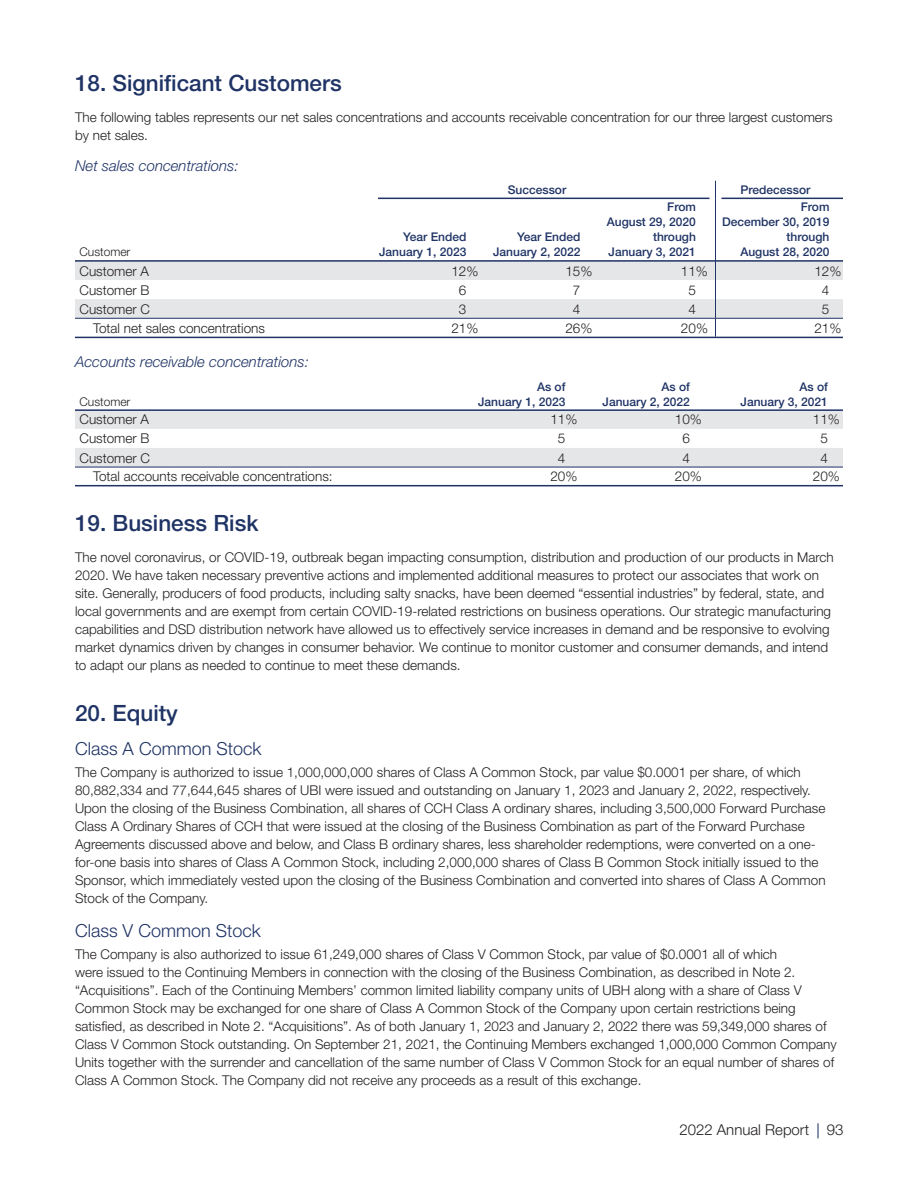
<style>
.page{position:relative;width:918px;height:1188px;background:#fff}
.page>*{position:absolute;margin:0;border:0;box-sizing:border-box;transform-origin:0 0}
.t1{font:500 22.5px "Helvetica Neue LT Std";color:#1f3365}
.t2{font:300 18px "Helvetica Neue LT Std";color:#1f3365}
.t3{font:italic 300 15px "Helvetica Neue LT Std";color:#1f3365}
.t4{font:300 15px "Helvetica Neue LT Std";color:#231f20}
.t5{font:300 13.5px/18px "Helvetica Neue LT Std";color:#231f20}
.t6{font:500 12px/15px "Helvetica Neue LT Std";color:#1f3365;text-align:right}
.t7{font:300 12px "Helvetica Neue LT Std";color:#231f20}
</style>
<div class="page">
<svg style="left:817px;top:1123px;width:2px;height:15px"></svg>
<svg style="left:75px;top:262px;width:768px;height:56px;fill:#e5e6e8"></svg>
<hr style="left:75px;top:260px;width:519px;height:2px;background:#1f3365">
<hr style="left:606px;top:260px;width:109px;height:2px;background:#1f3365">
<hr style="left:716px;top:260px;width:127px;height:2px;background:#1f3365">
<hr style="left:75px;top:337px;width:519px;height:1px;background:#1f3365">
<hr style="left:606px;top:337px;width:237px;height:1px;background:#1f3365">
<hr style="left:75px;top:318px;width:519px;height:1px;background:#1f3365">
<hr style="left:606px;top:318px;width:237px;height:1px;background:#1f3365">
<hr style="left:606px;top:198px;width:104px;height:1px;background:#1f3365">
<hr style="left:722px;top:198px;width:121px;height:1px;background:#1f3365">
<hr style="left:378px;top:198px;width:216px;height:1px;background:#1f3365">
<svg style="left:594px;top:260px;width:12px;height:2px"></svg>
<svg style="left:594px;top:318px;width:12px;height:1px"></svg>
<svg style="left:594px;top:337px;width:12px;height:1px"></svg>
<svg style="left:715px;top:181px;width:1px;height:17px"></svg>
<hr style="left:715px;top:198px;width:1px;height:63px;background:#1f3365">
<svg style="left:715px;top:261px;width:1px;height:76px"></svg>
<svg style="left:594px;top:198px;width:12px;height:1px"></svg>
<svg style="left:75px;top:411px;width:768px;height:56px;fill:#e5e6e8"></svg>
<hr style="left:75px;top:409px;width:630px;height:2px;background:#1f3365">
<hr style="left:723px;top:409px;width:120px;height:2px;background:#1f3365">
<hr style="left:75px;top:485px;width:630px;height:1px;background:#1f3365">
<hr style="left:723px;top:485px;width:120px;height:1px;background:#1f3365">
<hr style="left:75px;top:467px;width:630px;height:1px;background:#1f3365">
<hr style="left:723px;top:467px;width:120px;height:1px;background:#1f3365">
<svg style="left:705px;top:409px;width:18px;height:2px"></svg>
<svg style="left:705px;top:467px;width:18px;height:1px"></svg>
<svg style="left:705px;top:485px;width:18px;height:1px"></svg>
<h1 class="t1" style="left:75px;top:75px;width:268px">18. Significant Customers</h1>
<p class="t5" style="left:75px;top:109px;width:759px">The following tables represents our net sales concentrations and accounts receivable concentration for our three largest customers by net sales.</p>
<p class="t3" style="left:75px;top:160px;width:165px">Net sales concentrations:</p>
<p class="t6" style="left:508px;top:183px;width:60px">Successor</p>
<p class="t6" style="left:741px;top:183px;width:71px">Predecessor</p>
<p class="t7" style="left:80px;top:248px;width:52px">Customer</p>
<p class="t6" style="left:379px;top:231px;width:89px">Year Ended<br>January 1, 2023</p>
<p class="t6" style="left:493px;top:231px;width:89px">Year Ended<br>January 2, 2022</p>
<p class="t6" style="left:607px;top:201px;width:91px">From<br>August 29, 2020 through<br>January 3, 2021</p>
<p class="t6" style="left:722px;top:201px;width:109px">From<br>December 30, 2019 through<br>August 28, 2020</p>
<p class="t5" style="left:80px;top:263px;width:71px">Customer A</p>
<p class="t5" style="left:451px;top:263px;width:29px">12%</p>
<p class="t5" style="left:565px;top:263px;width:29px">15%</p>
<p class="t5" style="left:681px;top:263px;width:29px">11%</p>
<p class="t5" style="left:814px;top:263px;width:29px">12%</p>
<p class="t5" style="left:80px;top:282px;width:72px">Customer B</p>
<p class="t5" style="left:459px;top:282px;width:9px">6</p>
<p class="t5" style="left:573px;top:282px;width:9px">7</p>
<p class="t5" style="left:688px;top:282px;width:9px">5</p>
<p class="t5" style="left:822px;top:282px;width:9px">4</p>
<p class="t5" style="left:80px;top:301px;width:72px">Customer C</p>
<p class="t5" style="left:459px;top:301px;width:9px">3</p>
<p class="t5" style="left:573px;top:301px;width:9px">4</p>
<p class="t5" style="left:688px;top:301px;width:9px">4</p>
<p class="t5" style="left:822px;top:301px;width:9px">5</p>
<p class="t5" style="left:93px;top:320px;width:174px">Total net sales concentrations</p>
<p class="t5" style="left:451px;top:320px;width:29px">21%</p>
<p class="t5" style="left:565px;top:320px;width:29px">26%</p>
<p class="t5" style="left:681px;top:320px;width:29px">20%</p>
<p class="t5" style="left:814px;top:320px;width:29px">21%</p>
<p class="t3" style="left:75px;top:357px;width:235px">Accounts receivable concentrations:</p>
<p class="t7" style="left:80px;top:397px;width:52px">Customer</p>
<p class="t6" style="left:478px;top:380px;width:89px">As of<br>January 1, 2023</p>
<p class="t6" style="left:603px;top:380px;width:89px">As of<br>January 2, 2022</p>
<p class="t6" style="left:741px;top:380px;width:89px">As of<br>January 3, 2021</p>
<p class="t5" style="left:80px;top:412px;width:71px">Customer A</p>
<p class="t5" style="left:550px;top:412px;width:29px">11%</p>
<p class="t5" style="left:675px;top:412px;width:29px">10%</p>
<p class="t5" style="left:813px;top:412px;width:29px">11%</p>
<p class="t5" style="left:80px;top:431px;width:72px">Customer B</p>
<p class="t5" style="left:558px;top:431px;width:9px">5</p>
<p class="t5" style="left:682px;top:431px;width:9px">6</p>
<p class="t5" style="left:820px;top:431px;width:9px">5</p>
<p class="t5" style="left:80px;top:450px;width:72px">Customer C</p>
<p class="t5" style="left:558px;top:450px;width:9px">4</p>
<p class="t5" style="left:682px;top:450px;width:9px">4</p>
<p class="t5" style="left:820px;top:450px;width:9px">4</p>
<p class="t5" style="left:93px;top:469px;width:241px">Total accounts receivable concentrations:</p>
<p class="t5" style="left:550px;top:469px;width:29px">20%</p>
<p class="t5" style="left:675px;top:469px;width:29px">20%</p>
<p class="t5" style="left:813px;top:469px;width:29px">20%</p>
<h1 class="t1" style="left:75px;top:515px;width:185px">19. Business Risk</h1>
<p class="t5" style="left:75px;top:550px;width:760px">The novel coronavirus, or COVID-19, outbreak began impacting consumption, distribution and production of our products in March 2020. We have taken necessary preventive actions and implemented additional measures to protect our associates that work on site. Generally, producers of food products, including salty snacks, have been deemed “essential industries” by federal, state, and local governments and are exempt from certain COVID-19-related restrictions on business operations. Our strategic manufacturing capabilities and DSD distribution network have allowed us to effectively service increases in demand and be responsive to evolving market dynamics driven by changes in consumer behavior. We continue to monitor customer and consumer demands, and intend to adapt our plans as needed to continue to meet these demands.</p>
<h1 class="t1" style="left:75px;top:705px;width:104px">20. Equity</h1>
<h2 class="t2" style="left:75px;top:742px;width:188px">Class A Common Stock</h2>
<p class="t5" style="left:75px;top:765px;width:752px">The Company is authorized to issue 1,000,000,000 shares of Class A Common Stock, par value $0.0001 per share, of which 80,882,334 and 77,644,645 shares of UBI were issued and outstanding on January 1, 2023 and January 2, 2022, respectively.<br>Upon the closing of the Business Combination, all shares of CCH Class A ordinary shares, including 3,500,000 Forward Purchase Class A Ordinary Shares of CCH that were issued at the closing of the Business Combination as part of the Forward Purchase Agreements discussed above and below, and Class B ordinary shares, less shareholder redemptions, were converted on a one&shy;for-one basis into shares of Class A Common Stock, including 2,000,000 shares of Class B Common Stock initially issued to the Sponsor, which immediately vested upon the closing of the Business Combination and converted into shares of Class A Common Stock of the Company.</p>
<h2 class="t2" style="left:75px;top:924px;width:187px">Class V Common Stock</h2>
<p class="t5" style="left:75px;top:947px;width:763px">The Company is also authorized to issue 61,249,000 shares of Class V Common Stock, par value of $0.0001 all of which<br>were issued to the Continuing Members in connection with the closing of the Business Combination, as described in Note 2. “Acquisitions”. Each of the Continuing Members’ common limited liability company units of UBH along with a share of Class V Common Stock may be exchanged for one share of Class A Common Stock of the Company upon certain restrictions being satisfied, as described in Note 2. “Acquisitions”. As of both January 1, 2023 and January 2, 2022 there was 59,349,000 shares of Class V Common Stock outstanding. On September 21, 2021, the Continuing Members exchanged 1,000,000 Common Company Units together with the surrender and cancellation of the same number of Class V Common Stock for an equal number of shares of Class A Common Stock. The Company did not receive any proceeds as a result of this exchange.</p>
<p class="t4" style="left:679px;top:1124px;width:166px">2022 Annual Report 93</p>
</div>
